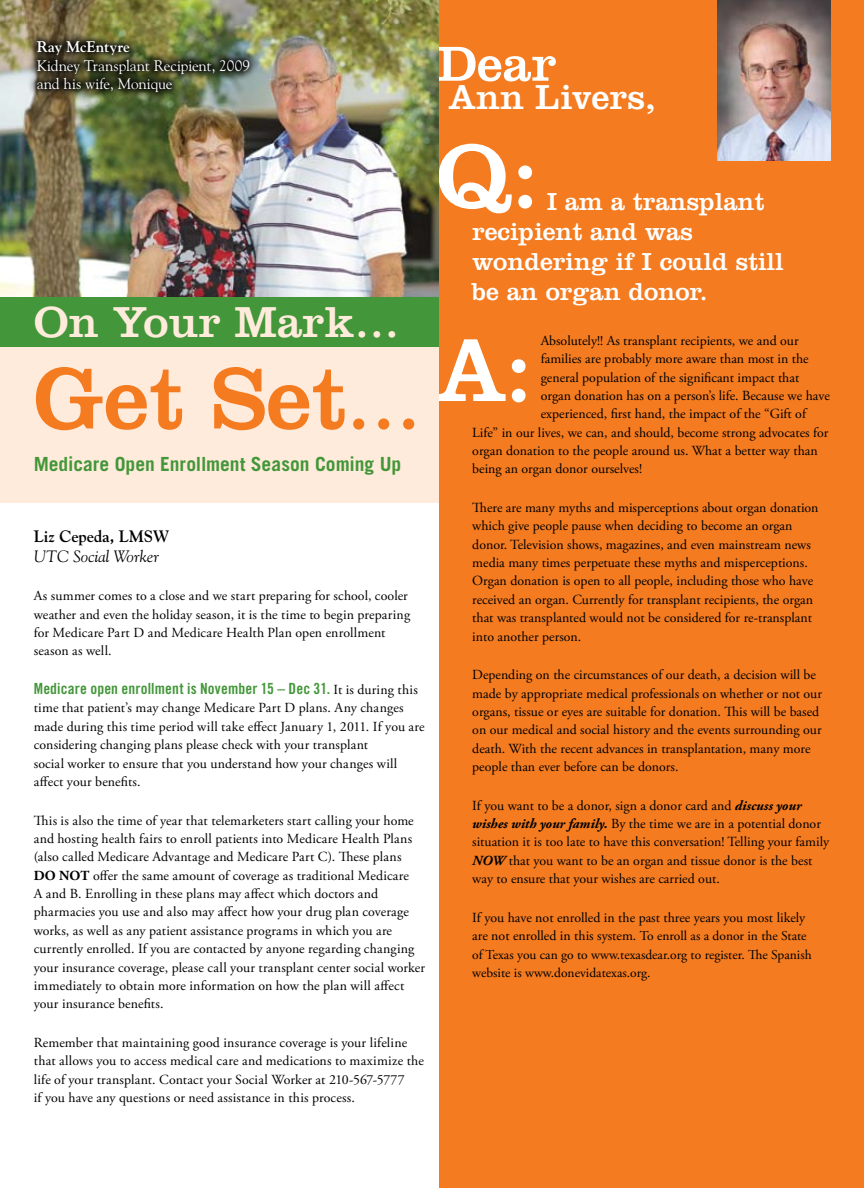
<style>
.page{position:relative;width:864px;height:1188px;background:#fff}
.page>*{position:absolute;margin:0;border:0;box-sizing:border-box;transform-origin:0 0}
.t1{font:93px/193.8px "Clarendon";color:#fff}
.t2{font:90px "Clarendon";color:#f47b20}
.t3{font:51px "Clarendon";color:#fff}
.t4{font:45px "Clarendon";color:#ffebdb}
.t5{font:36px "Clarendon";letter-spacing:-.005em;color:#fff}
.t6{font:25.5px/30px "Clarendon";color:#fff}
.t7{font:700 19.5px "Trade Gothic";color:#439639}
.t8{font:italic 16.5px "Goudy Old Style BT";color:#000}
.t9{font:700 16.5px "Goudy";color:#000}
.t10{font:15.3px "Trade Gothic Bold Cond Twenty";letter-spacing:.01em;color:#439639}
.t11{font:15.3px/18.3px "Goudy Old Style BT";letter-spacing:-.005em;color:#fff}
.t12{font:700 15.3px "Goudy";letter-spacing:-.005em;color:#fff}
.t13{font:13.8px/18.3px "Adobe Garamond Pro";color:#000}
.t14{font:13.5px/18.3px "Adobe Garamond Pro";color:#000}
.s1{font-size:75px}
.s2{font-family:"Adobe Garamond Pro";font-size:13.8px;color:#000}
.s3{font-weight:700}
.s4{font-weight:700;font-style:italic}
.s5{font-size:13.5px}
</style>
<div class="page">
<div style="left:439px;top:0;width:425px;height:1188px;background:#f47b20"></div>
<img style="left:717px;top:0;width:113px;height:160px">
<img style="left:0;top:0;width:439px;height:297px">
<div style="left:0;top:332px;width:439px;height:170px;background:#ffebdb"></div>
<div style="left:0;top:297px;width:439px;height:50px;background:#439639"></div>
<img style="left:25px;top:30px;width:232px;height:71px">
<p class="t12" style="left:37px;top:38px;width:95px">Ray McEntyre</p>
<p class="t11" style="left:37px;top:56px;width:215px">Kidney Transplant Recipient, 2009 and his wife, Monique</p>
<h3 class="t4" style="left:34px;top:296px;width:367px">On Your Mark…</h3>
<h2 class="t2" style="left:34px;top:346px;width:389px">Get Set<span class="s1">…</span></h2>
<h3 class="t7" style="left:34px;top:452px;width:369px">Medicare Open Enrollment Season Coming Up</h3>
<p class="t9" style="left:34px;top:527px;width:137px">Liz Cepeda, LMSW</p>
<p class="t8" style="left:34px;top:546px;width:127px">UTC Social Worker</p>
<p class="t13" style="left:34px;top:587px;width:378px">As summer comes to a close and we start preparing for school, cooler weather and even the holiday season, it is the time to begin preparing for Medicare Part D and Medicare Health Plan open enrollment season as well.</p>
<p class="t10" style="left:34px;top:679px;width:386px">Medicare open enrollment is November 15 – Dec 31. <span class="s2">It is during this</span></p>
<p class="t13" style="left:34px;top:699px;width:392px">time that patient’s may change Medicare Part D plans. Any changes made during this time period will take effect January 1, 2011. If you are considering changing plans please check with your transplant<br>social worker to ensure that you understand how your changes will affect your benefits.</p>
<p class="t13" style="left:34px;top:812px;width:393px">This is also the time of year that telemarketers start calling your home and hosting health fairs to enroll patients into Medicare Health Plans (also called Medicare Advantage and Medicare Part C). These plans <span class="s3">DO NOT</span> offer the same amount of coverage as traditional Medicare<br>A and B. Enrolling in these plans may affect which doctors and pharmacies you use and also may affect how your drug plan coverage works, as well as any patient assistance programs in which you are currently enrolled. If you are contacted by anyone regarding changing your insurance coverage, please call your transplant center social worker immediately to obtain more information on how the plan will affect your insurance benefits.</p>
<p class="t13" style="left:34px;top:1034px;width:392px">Remember that maintaining good insurance coverage is your lifeline that allows you to access medical care and medications to maximize the life of your transplant. Contact your Social Worker at 210-567-5777<br>if you have any questions or need assistance in this process.</p>
<h3 class="t3" style="left:437px;top:34px;width:121px">Dear</h3>
<h3 class="t5" style="left:448px;top:76px;width:210px">Ann Livers,</h3>
<h1 class="t1" style="left:434px;top:77px;width:107px">Q:<br>A:</h1>
<h3 class="t6" style="left:472px;top:186px;width:313px;text-indent:75px">I am a transplant recipient and was wondering if I could still be an organ donor.</h3>
<p class="t13" style="left:541px;top:332px;width:259px">Absolutely!! As transplant recipients, we and our</p>
<p class="t13" style="left:541px;top:350px;width:270px">families are probably more aware than most in the</p>
<p class="t13" style="left:541px;top:368px;width:260px">general population of the significant impact that</p>
<p class="t13" style="left:541px;top:387px;width:291px">organ donation has on a person’s life. Because we have</p>
<p class="t13" style="left:541px;top:405px;width:267px">experienced, first hand, the impact of the “Gift of</p>
<p class="t13" style="left:472px;top:424px;width:358px">Life” in our lives, we can, and should, become strong advocates for</p>
<p class="t13" style="left:472px;top:442px;width:347px">organ donation to the people around us. What a better way than</p>
<p class="t13" style="left:472px;top:460px;width:171px">being an organ donor ourselves!</p>
<p class="t13" style="left:472px;top:499px;width:348px">There are many myths and misperceptions about organ donation which give people pause when deciding to become an organ donor. Television shows, magazines, and even mainstream news media many times perpetuate these myths and misperceptions.<br>Organ donation is open to all people, including those who have received an organ. Currently for transplant recipients, the organ that was transplanted would not be considered for re-transplant into another person.</p>
<p class="t13" style="left:472px;top:666px;width:351px">Depending on the circumstances of our death, a decision will be made by appropriate medical professionals on whether or not our organs, tissue or eyes are suitable for donation. This will be based on our medical and social history and the events surrounding our death. With the recent advances in transplantation, many more people than ever before can be donors.</p>
<p class="t13" style="left:472px;top:797px;width:358px">If you want to be a donor, sign a donor card and <span class="s4">discuss your wishes with your family.</span> By the time we are in a potential donor situation it is too late to have this conversation! Telling your family <span class="s4">NOW</span> that you want to be an organ and tissue donor is the best way to ensure that your wishes are carried out.</p>
<p class="t13" style="left:472px;top:909px;width:336px">If you have not enrolled in the past three years you most likely are not enrolled in this system. <span class="s5">To enroll as a donor in the State</span></p>
<p class="t14" style="left:472px;top:946px;width:341px">of Texas you can go to www.texasdear.org to register. The Spanish website is www.donevidatexas.org.</p>
</div>
